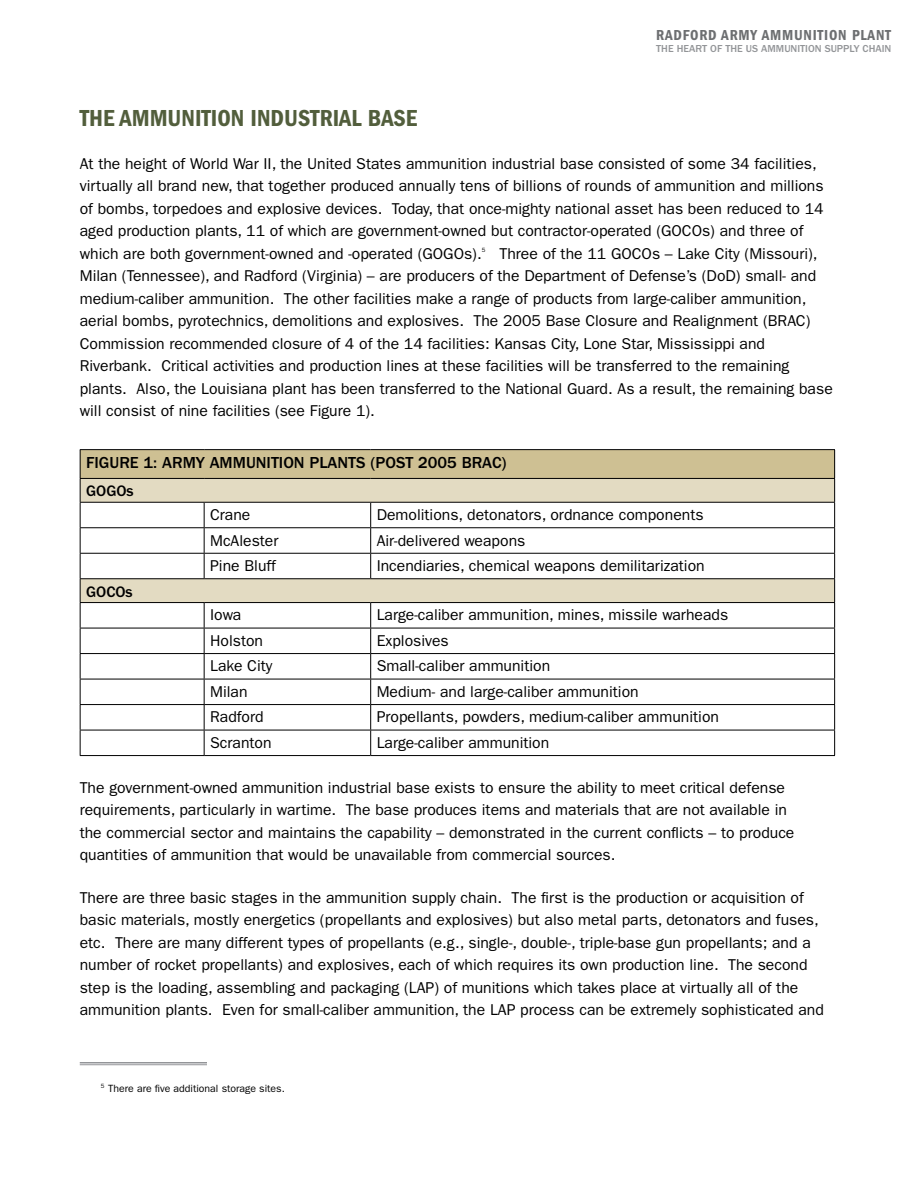
<style>
.page{position:relative;width:918px;height:1188px;background:#fff}
.page>*{position:absolute;margin:0;border:0;box-sizing:border-box;transform-origin:0 0}
.t1{font:600 condensed 24px "Franklin Gothic";color:#525e3c}
.t2{font:500 16.5px "Franklin Gothic";color:#000}
.t3{font:15.75px/22.5px "Franklin Gothic";color:#000}
.t4{font:500 15.75px "Franklin Gothic";color:#000}
.t5{font:600 condensed 15px "Franklin Gothic";letter-spacing:.05em;color:#6d6f71}
.t6{font:500 10.5px "Franklin Gothic";color:#939598}
.t7{font:10.5px "Franklin Gothic";color:#000}
.t8{font:6.15px "Franklin Gothic";color:#000}
</style>
<div class="page">
<div style="left:80px;top:450px;width:755px;height:28px;background:#cec093"></div>
<svg style="left:81px;top:479px;width:753px;height:123px"></svg>
<hr style="left:80px;top:449px;width:124px;height:1px;background:#000">
<hr style="left:204px;top:449px;width:167px;height:1px;background:#000">
<hr style="left:371px;top:449px;width:464px;height:1px;background:#000">
<hr style="left:80px;top:478px;width:124px;height:1px;background:#000">
<hr style="left:204px;top:478px;width:167px;height:1px;background:#000">
<hr style="left:371px;top:478px;width:464px;height:1px;background:#000">
<hr style="left:80px;top:502px;width:124px;height:1px;background:#000">
<hr style="left:204px;top:502px;width:167px;height:1px;background:#000">
<hr style="left:371px;top:502px;width:464px;height:1px;background:#000">
<hr style="left:80px;top:527px;width:124px;height:1px;background:#000">
<hr style="left:204px;top:527px;width:167px;height:1px;background:#000">
<hr style="left:371px;top:527px;width:464px;height:1px;background:#000">
<hr style="left:80px;top:553px;width:124px;height:1px;background:#000">
<hr style="left:204px;top:553px;width:167px;height:1px;background:#000">
<svg style="left:204px;top:503px;width:1px;height:75px"></svg>
<hr style="left:371px;top:553px;width:464px;height:1px;background:#000">
<svg style="left:370px;top:503px;width:1px;height:75px"></svg>
<hr style="left:80px;top:578px;width:124px;height:1px;background:#000">
<hr style="left:204px;top:578px;width:167px;height:1px;background:#000">
<hr style="left:371px;top:578px;width:464px;height:1px;background:#000">
<hr style="left:80px;top:602px;width:124px;height:1px;background:#000">
<hr style="left:204px;top:602px;width:167px;height:1px;background:#000">
<hr style="left:371px;top:602px;width:464px;height:1px;background:#000">
<hr style="left:80px;top:628px;width:124px;height:1px;background:#000">
<hr style="left:204px;top:628px;width:167px;height:1px;background:#000">
<hr style="left:371px;top:628px;width:464px;height:1px;background:#000">
<hr style="left:80px;top:653px;width:124px;height:1px;background:#000">
<hr style="left:204px;top:653px;width:167px;height:1px;background:#000">
<hr style="left:371px;top:653px;width:464px;height:1px;background:#000">
<hr style="left:80px;top:679px;width:124px;height:1px;background:#000">
<hr style="left:204px;top:679px;width:167px;height:1px;background:#000">
<hr style="left:371px;top:679px;width:464px;height:1px;background:#000">
<hr style="left:80px;top:704px;width:124px;height:1px;background:#000">
<hr style="left:204px;top:704px;width:167px;height:1px;background:#000">
<hr style="left:371px;top:704px;width:464px;height:1px;background:#000">
<hr style="left:80px;top:730px;width:124px;height:1px;background:#000">
<svg style="left:80px;top:450px;width:1px;height:305px"></svg>
<hr style="left:204px;top:730px;width:167px;height:1px;background:#000">
<svg style="left:204px;top:603px;width:1px;height:152px"></svg>
<hr style="left:371px;top:730px;width:464px;height:1px;background:#000">
<svg style="left:370px;top:603px;width:1px;height:152px"></svg>
<svg style="left:834px;top:450px;width:1px;height:305px"></svg>
<hr style="left:80px;top:755px;width:124px;height:1px;background:#000">
<hr style="left:204px;top:755px;width:167px;height:1px;background:#000">
<hr style="left:371px;top:755px;width:464px;height:1px;background:#000">
<hr style="left:80px;top:1062px;width:127px;height:2px;background:#939598">
<hr style="left:80px;top:1064px;width:127px;height:1px;background:#939598">
<p class="t5" style="left:656px;top:26px;width:236px">RADFORD ARMY AMMUNITION PLANT</p>
<p class="t6" style="left:656px;top:43px;width:237px">THE HEART OF THE US AMMUNITION SUPPLY CHAIN</p>
<h1 class="t1" style="left:80px;top:104px;width:66px">THE AMMUNITION</h1>
<h1 class="t1" style="left:251px;top:104px;width:19px">INDUSTRIAL</h1>
<h1 class="t1" style="left:368px;top:104px;width:13px">BASE</h1>
<p class="t3" style="left:80px;top:152px;width:745px">At the height of World War II, the United States ammunition industrial base consisted of some 34 facilities, virtually all brand new, that together produced annually tens of billions of rounds of ammunition and millions of bombs, torpedoes and explosive devices. Today, that once-mighty national asset has been reduced to 14 aged production plants, 11 of which are government-owned but contractor-operated (GOCOs) and three of which are both government-owned and -operated (GOGOs).</p>
<p class="t3" style="left:80px;top:242px;width:755px;text-indent:420px">Three of the 11 GOCOs – Lake City (Missouri), Milan (Tennessee), and Radford (Virginia) – are producers of the Department of Defense’s (DoD) small- and medium-caliber ammunition. The other facilities make a range of products from large-caliber ammunition, aerial bombs, pyrotechnics, demolitions and explosives. The 2005 Base Closure and Realignment (BRAC)<br>Commission recommended closure of 4 of the 14 facilities: Kansas City, Lone Star, Mississippi and Riverbank. Critical activities and production lines at these facilities will be transferred to the remaining plants. Also, the Louisiana plant has been transferred to the National Guard. As a result, the remaining base will consist of nine facilities (see Figure 1).</p>
<p class="t2" style="left:86px;top:453px;width:34px">FIGURE</p>
<p class="t2" style="left:144px;top:453px;width:41px">1: ARMY</p>
<p class="t2" style="left:210px;top:453px;width:21px">AMMUNITION</p>
<p class="t2" style="left:310px;top:453px;width:20px">PLANTS</p>
<p class="t2" style="left:370px;top:453px;width:16px">(POST</p>
<p class="t2" style="left:418px;top:453px;width:90px">2005 BRAC)</p>
<p class="t4" style="left:86px;top:482px;width:49px">GOGOS</p>
<p class="t3" style="left:210px;top:504px;width:42px">Crane</p>
<p class="t3" style="left:377px;top:504px;width:328px">Demolitions, detonators, ordnance components</p>
<p class="t3" style="left:210px;top:529px;width:70px">McAlester</p>
<p class="t3" style="left:377px;top:529px;width:150px">Air-delivered weapons</p>
<p class="t3" style="left:210px;top:555px;width:67px">Pine Bluff</p>
<p class="t3" style="left:377px;top:555px;width:330px">Incendiaries, chemical weapons demilitarization</p>
<p class="t4" style="left:86px;top:583px;width:48px">GOCOS</p>
<p class="t3" style="left:210px;top:604px;width:33px">Iowa</p>
<p class="t3" style="left:377px;top:604px;width:353px">Large-caliber ammunition, mines, missile warheads</p>
<p class="t3" style="left:210px;top:629px;width:54px">Holston</p>
<p class="t3" style="left:377px;top:629px;width:74px">Explosives</p>
<p class="t3" style="left:210px;top:655px;width:64px">Lake City</p>
<p class="t3" style="left:377px;top:655px;width:175px">Small-caliber ammunition</p>
<p class="t3" style="left:210px;top:680px;width:39px">Milan</p>
<p class="t3" style="left:377px;top:680px;width:264px">Medium- and large-caliber ammunition</p>
<p class="t3" style="left:210px;top:706px;width:55px">Radford</p>
<p class="t3" style="left:377px;top:706px;width:344px">Propellants, powders, medium-caliber ammunition</p>
<p class="t3" style="left:210px;top:731px;width:63px">Scranton</p>
<p class="t3" style="left:377px;top:731px;width:174px">Large-caliber ammunition</p>
<p class="t3" style="left:80px;top:776px;width:716px">The government-owned ammunition industrial base exists to ensure the ability to meet critical defense requirements, particularly in wartime. The base produces items and materials that are not available in the commercial sector and maintains the capability – demonstrated in the current conflicts – to produce quantities of ammunition that would be unavailable from commercial sources.</p>
<p class="t3" style="left:80px;top:886px;width:746px">There are three basic stages in the ammunition supply chain. The first is the production or acquisition of basic materials, mostly energetics (propellants and explosives) but also metal parts, detonators and fuses, etc. There are many different types of propellants (e.g., single-, double-, triple-base gun propellants; and a number of rocket propellants) and explosives, each of which requires its own production line. The second step is the loading, assembling and packaging (LAP) of munitions which takes place at virtually all of the ammunition plants. Even for small-caliber ammunition, the LAP process can be extremely sophisticated and</p>
<p class="t8" style="left:482px;top:247px;width:5px">5</p>
<p class="t7" style="left:101px;top:1082px;width:185px"><sup>5</sup> There are five additional storage sites.</p>
</div>
